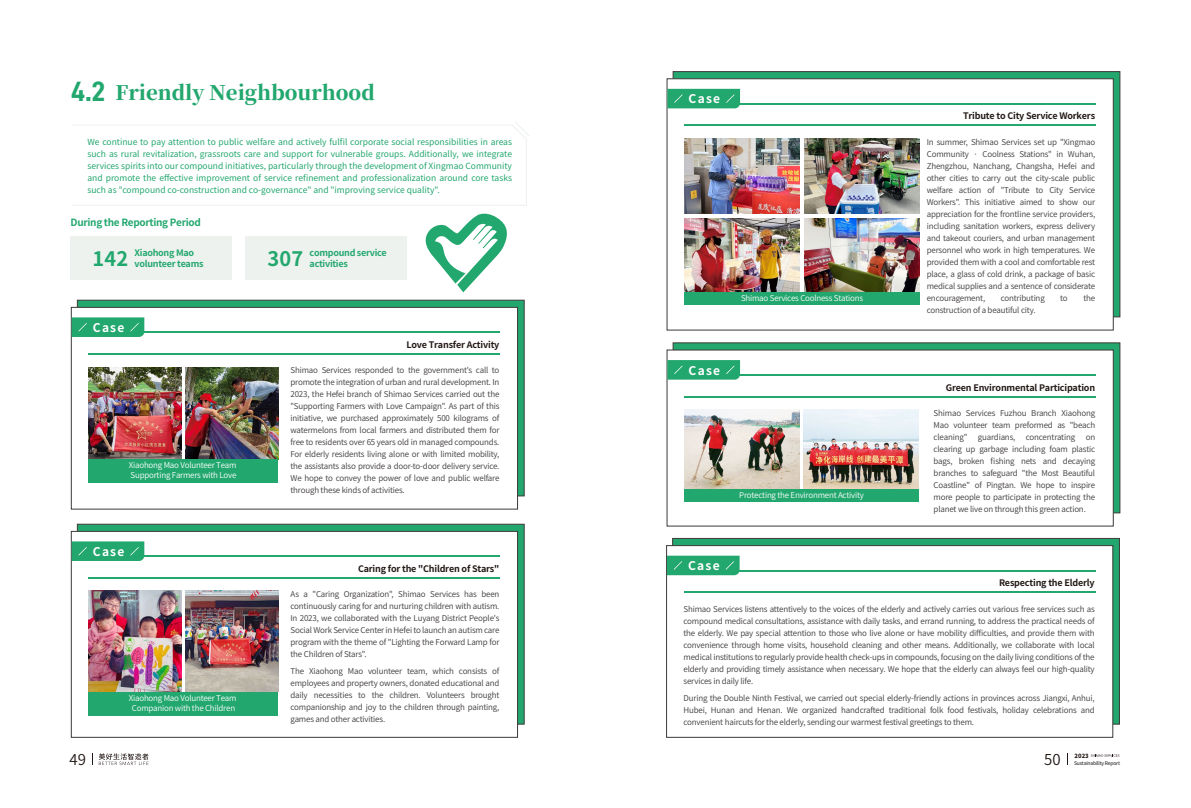
<style>
.page{position:relative;width:1191px;height:808px;background:#fff}
.page>*{position:absolute;margin:0;border:0;box-sizing:border-box;transform-origin:0 0}
.t1{font:800 20px "Source Han Serif CN";color:#22a76e}
.t2{font:700 20px "Source Han Sans CN";letter-spacing:.01em;color:#22a76e}
.t3{font:15px "Source Han Sans CN";color:#221815}
.t4{font:700 12px "Source Han Sans CN";letter-spacing:.1em;color:#fff}
.t5{font:700 10px "Source Han Sans CN";letter-spacing:-.03em;color:#22a76e}
.t6{font:700 9px "Source Han Sans CN";letter-spacing:-.02em;color:#221815}
.t7{font:700 9px "Source Han Sans CN";letter-spacing:-.03em;color:#22a76e}
.t8{font:8.5px/12px "Source Han Sans CN";color:#22a76e;text-align:justify}
.t9{font:8px/12px "Source Han Sans CN";letter-spacing:-.02em;color:#3e3a39;text-align:justify}
.t10{font:8px/9.8px "Source Han Sans CN";letter-spacing:-.025em;color:#fff}
.t11{font:800 5.7px "Source Han Sans CN";color:#221815}
.t12{font:500 5px "Source Han Sans CN";letter-spacing:-.045em;color:#3e3a39}
.s1{font-family:"D DIN PRO Bold";font-weight:400;font-size:28px}
</style>
<div class="page">
<div style="left:77px;top:300px;width:447px;height:196px;background:#22a76e;border:1px solid #3d3a39"></div>
<div style="left:71px;top:307px;width:447px;height:202px;background:#fff;border:1px solid #3d3a39"></div>
<svg style="left:72px;top:317px;width:72px;height:20px"></svg>
<hr style="left:143px;top:332px;width:357px;height:1px;background:#22a76e">
<hr style="left:88px;top:353px;width:412px;height:1px;background:#22a76e">
<img style="left:89px;top:368px;width:92px;height:91px">
<img style="left:185px;top:368px;width:93px;height:91px">
<div style="left:89px;top:459px;width:189px;height:24px;background:#22a76e"></div>
<div style="left:77px;top:524px;width:447px;height:200px;background:#22a76e;border:1px solid #3d3a39"></div>
<div style="left:71px;top:531px;width:447px;height:207px;background:#fff;border:1px solid #3d3a39"></div>
<svg style="left:72px;top:541px;width:72px;height:20px"></svg>
<hr style="left:143px;top:556px;width:357px;height:1px;background:#22a76e">
<hr style="left:88px;top:577px;width:412px;height:1px;background:#22a76e">
<img style="left:89px;top:590px;width:92px;height:101px">
<img style="left:186px;top:590px;width:92px;height:101px">
<div style="left:89px;top:691px;width:189px;height:24px;background:#22a76e"></div>
<div style="left:672px;top:342px;width:448px;height:171px;background:linear-gradient(to right,#22a76e,#22a76e)"></div>
<div style="left:666px;top:350px;width:447px;height:176px;background:#fff"></div>
<svg style="left:667px;top:360px;width:73px;height:20px"></svg>
<hr style="left:739px;top:374px;width:357px;height:2px;background:#22a76e">
<hr style="left:684px;top:396px;width:412px;height:1px;background:#22a76e">
<img style="left:684px;top:409px;width:116px;height:80px">
<img style="left:803px;top:409px;width:115px;height:80px">
<div style="left:684px;top:489px;width:234px;height:13px;background:#22a76e"></div>
<div style="left:672px;top:71px;width:448px;height:246px;background:#22a76e;border:1px solid #3d3a39"></div>
<div style="left:666px;top:78px;width:447px;height:252px;background:#fff;border:1px solid #3d3a39"></div>
<svg style="left:667px;top:89px;width:73px;height:19px"></svg>
<hr style="left:739px;top:103px;width:357px;height:1px;background:#22a76e">
<hr style="left:684px;top:125px;width:412px;height:1px;background:#22a76e">
<img style="left:684px;top:139px;width:116px;height:74px">
<img style="left:804px;top:139px;width:115px;height:74px">
<img style="left:684px;top:218px;width:116px;height:75px">
<img style="left:804px;top:218px;width:115px;height:75px">
<div style="left:684px;top:293px;width:235px;height:12px;background:#22a76e"></div>
<div style="left:672px;top:538px;width:447px;height:186px;background:#22a76e;border:1px solid #3d3a39"></div>
<div style="left:666px;top:545px;width:447px;height:193px;background:#fff;border:1px solid #3d3a39"></div>
<svg style="left:667px;top:556px;width:72px;height:19px"></svg>
<hr style="left:738px;top:570px;width:357px;height:1px;background:#22a76e">
<hr style="left:683px;top:592px;width:412px;height:1px;background:#22a76e">
<svg style="left:71px;top:122px;width:458px;height:171px"></svg>
<svg style="left:92px;top:753px;width:1px;height:12px"></svg>
<svg style="left:99px;top:753px;width:49px;height:12px"></svg>
<svg style="left:1090px;top:754px;width:29px;height:3px"></svg>
<h1 class="t1" style="left:71px;top:82px;width:305px"><span class="s1">4.2</span> Friendly Neighbourhood</h1>
<p class="t8" style="left:87px;top:136px;width:426px">We continue to pay attention to public welfare and actively fulfil corporate social responsibilities in areas such as rural revitalization, grassroots care and support for vulnerable groups. Additionally, we integrate services spirits into our compound initiatives, particularly through the development of Xingmao Community and promote the effective improvement of service refinement and professionalization around core tasks such as "compound co-construction and co-governance" and "improving service quality".</p>
<p class="t5" style="left:71px;top:217px;width:132px">During the Reporting Period</p>
<p class="t7" style="left:135px;top:248px;width:61px">Xiaohong Mao</p>
<h1 class="t2" style="left:93px;top:247px;width:37px">142</h1>
<p class="t7" style="left:135px;top:259px;width:70px">volunteer teams</p>
<h3 class="t4" style="left:93px;top:321px;width:33px">Case</h3>
<p class="t10" style="left:129px;top:461px;width:109px">Xiaohong Mao Volunteer Team<br>Supporting Farmers with Love</p>
<h3 class="t4" style="left:93px;top:545px;width:33px">Case</h3>
<p class="t10" style="left:129px;top:693px;width:109px;text-align:center">Xiaohong Mao Volunteer Team<br>Companion with the Children</p>
<p class="t7" style="left:310px;top:248px;width:79px">compound service</p>
<h1 class="t2" style="left:268px;top:247px;width:37px">307</h1>
<p class="t7" style="left:310px;top:259px;width:40px">activities</p>
<p class="t6" style="left:406px;top:340px;width:95px">Love Transfer Activity</p>
<p class="t9" style="left:290px;top:365px;width:210px">Shimao Services responded to the government's call to promote the integration of urban and rural development. In 2023, the Hefei branch of Shimao Services carried out the "Supporting Farmers with Love Campaign". As part of this initiative, we purchased approximately 500 kilograms of watermelons from local farmers and distributed them for free to residents over 65 years old in managed compounds.<br>For elderly residents living alone or with limited mobility, the assistants also provide a door-to-door delivery service.<br>We hope to convey the power of love and public welfare through these kinds of activities.</p>
<p class="t6" style="left:358px;top:564px;width:143px">Caring for the "Children of Stars"</p>
<p class="t9" style="left:290px;top:589px;width:210px">As a "Caring Organization", Shimao Services has been continuously caring for and nurturing children with autism.<br>In 2023, we collaborated with the Luyang District People's Social Work Service Center in Hefei to launch an autism care program with the theme of "Lighting the Forward Lamp for the Children of Stars".</p>
<p class="t9" style="left:290px;top:666px;width:210px">The Xiaohong Mao volunteer team, which consists of employees and property owners, donated educational and daily necessities to the children. Volunteers brought companionship and joy to the children through painting, games and other activities.</p>
<h3 class="t4" style="left:688px;top:92px;width:33px">Case</h3>
<p class="t10" style="left:741px;top:294px;width:124px">Shimao Services Coolness Stations</p>
<h3 class="t4" style="left:688px;top:363px;width:33px">Case</h3>
<p class="t10" style="left:739px;top:490px;width:126px">Protecting the Environment Activity</p>
<h3 class="t4" style="left:688px;top:559px;width:33px">Case</h3>
<p class="t6" style="left:963px;top:111px;width:134px">Tribute to City Service Workers</p>
<p class="t9" style="left:926px;top:136px;width:170px">In summer, Shimao Services set up "Xingmao Community · Coolness Stations" in Wuhan, Zhengzhou, Nanchang, Changsha, Hefei and other cities to carry out the city-scale public welfare action of "Tribute to City Service Workers". This initiative aimed to show our appreciation for the frontline service providers, including sanitation workers, express delivery and takeout couriers, and urban management personnel who work in high temperatures. We provided them with a cool and comfortable rest place, a glass of cold drink, a package of basic medical supplies and a sentence of considerate encouragement,</p>
<p class="t9" style="left:1000px;top:292px;width:46px">contributing</p>
<p class="t9" style="left:1060px;top:292px;width:9px">to</p>
<p class="t9" style="left:1083px;top:292px;width:13px">the</p>
<p class="t9" style="left:926px;top:304px;width:110px">construction of a beautiful city.</p>
<p class="t6" style="left:945px;top:382px;width:151px">Green Environmental Participation</p>
<p class="t9" style="left:933px;top:407px;width:163px">Shimao Services Fuzhou Branch Xiaohong Mao volunteer team preformed as "beach cleaning"</p>
<p class="t9" style="left:978px;top:431px;width:39px">guardians,</p>
<p class="t9" style="left:1026px;top:431px;width:51px">concentrating</p>
<p class="t9" style="left:933px;top:431px;width:163px;text-indent:152px">on clearing up garbage including foam plastic bags, broken fishing nets and decaying branches to safeguard "the Most Beautiful Coastline" of Pingtan. We hope to inspire more people to participate in protecting the planet we live on through this green action.</p>
<p class="t6" style="left:999px;top:578px;width:97px">Respecting the Elderly</p>
<p class="t9" style="left:683px;top:603px;width:413px">Shimao Services listens attentively to the voices of the elderly and actively carries out various free services such as compound medical consultations, assistance with daily tasks, and errand running, to address the practical needs of the elderly. We pay special attention to those who live alone or have mobility difficulties, and provide them with convenience through home visits, household cleaning and other means. Additionally, we collaborate with local medical institutions to regularly provide health check-ups in compounds, focusing on the daily living conditions of the elderly and providing timely assistance when necessary. We hope that the elderly can always feel our high-quality services in daily life.</p>
<p class="t9" style="left:683px;top:692px;width:413px">During the Double Ninth Festival, we carried out special elderly-friendly actions in provinces across Jiangxi, Anhui, Hubei, Hunan and Henan. We organized handcrafted traditional folk food festivals, holiday celebrations and convenient haircuts for the elderly, sending our warmest festival greetings to them.</p>
<h2 class="t3" style="left:69px;top:751px;width:18px">49</h2>
<h2 class="t3" style="left:1044px;top:751px;width:18px">50</h2>
<p class="t11" style="left:1074px;top:752px;width:16px">2023</p>
<p class="t12" style="left:1074px;top:760px;width:47px">Sustainability Report</p>
</div>
